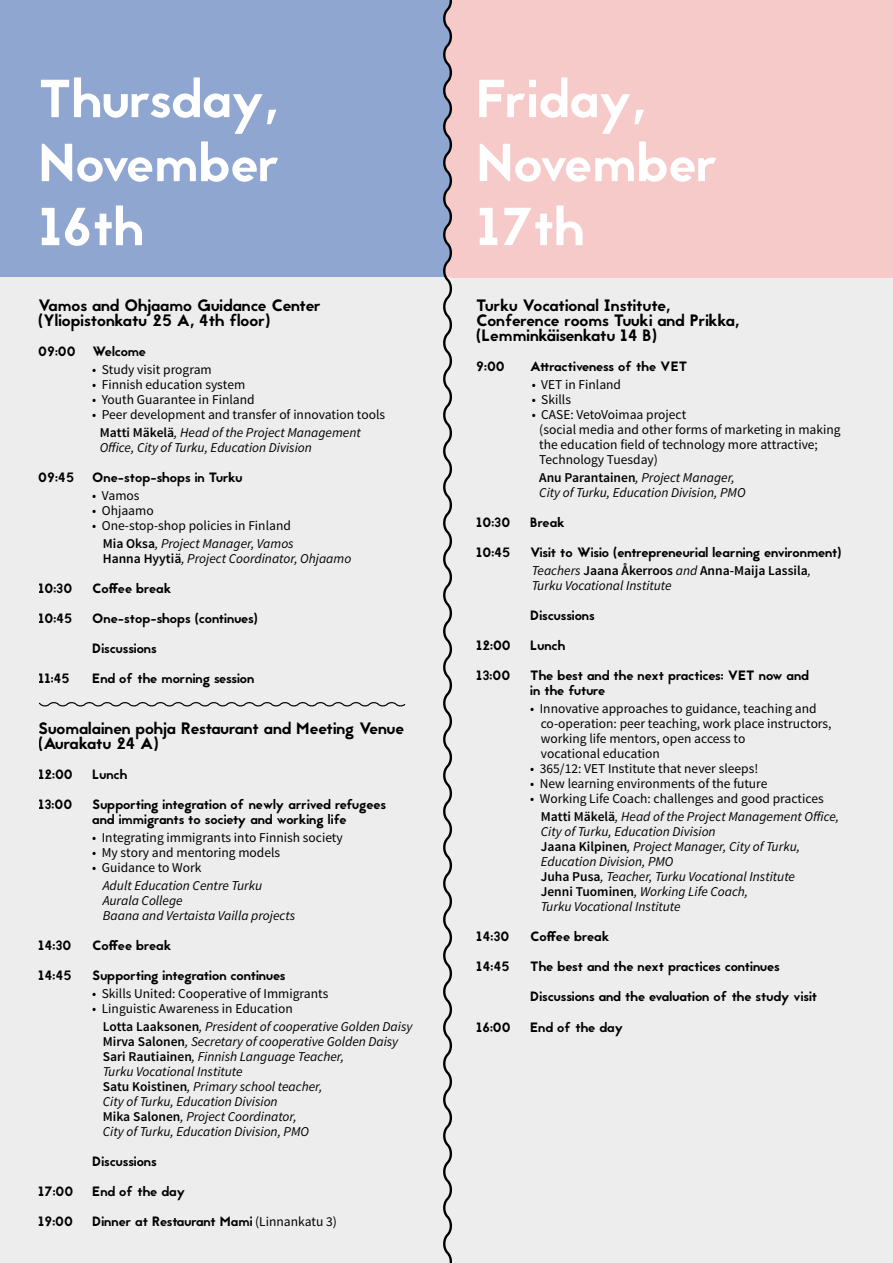
<style>
.page{position:relative;width:893px;height:1263px;background:#fff}
.page>*{position:absolute;margin:0;border:0;box-sizing:border-box;transform-origin:0 0}
.t1{font:53.4px/64.1px "Jaapokki";color:#fff;text-align:justify}
.t2{font:16.5px/15px "Jaapokki";color:#000}
.t3{font:13.5px/15px "Source Sans Pro";color:#000}
.t4{font:italic 13.5px/15px "Source Sans Pro";color:#000}
.t5{font:13.5px/15px "Jaapokki";color:#000}
.s1{font-weight:600}
.s2{font-style:italic}
.s3{font-weight:600;font-style:normal}
.s4{font-style:normal}
.s5{font-family:"Source Sans Pro"}
</style>
<div class="page">
<div style="left:0;top:0;width:445px;height:278px;background:#8fa7d0"></div>
<div style="left:0;top:278px;width:893px;height:985px;background:#ededed"></div>
<div style="left:445px;top:0;width:448px;height:278px;background:#f6cac9"></div>
<svg style="left:39px;top:702px;width:367px;height:5px"></svg>
<svg style="left:440px;top:0;width:12px;height:1263px"></svg>
<h1 class="t1" style="left:38px;top:68px;width:243px">Thursday, November 16th</h1>
<h1 class="t1" style="left:476px;top:68px;width:243px;text-align:left">Friday,<br>November<br>17th</h1>
<p class="t2" style="left:38px;top:298px;width:284px">Vamos and Ohjaamo Guidance Center (Yliopistonkatu 25 A, 4th floor)</p>
<p class="t5" style="left:38px;top:344px;width:109px">09:00 Welcome</p>
<p class="t3" style="left:92px;top:362px;width:121px">• Study visit program</p>
<p class="t3" style="left:92px;top:377px;width:155px">• Finnish education system</p>
<p class="t3" style="left:92px;top:392px;width:164px">• Youth Guarantee in Finland</p>
<p class="t3" style="left:100px;top:405px;width:287px;line-height:18px;text-indent:-8px">• Peer development and transfer of innovation tools<br><span class="s1">Matti Mäkelä</span><span class="s2">, Head of the Project Management</span></p>
<p class="t4" style="left:100px;top:440px;width:214px">Office, City of Turku, Education Division</p>
<p class="t5" style="left:38px;top:470px;width:37px">09:45</p>
<p class="t5" style="left:92px;top:470px;width:152px">One-stop-shops in Turku</p>
<p class="t3" style="left:92px;top:488px;width:49px">• Vamos</p>
<p class="t3" style="left:92px;top:503px;width:63px">• Ohjaamo</p>
<p class="t3" style="left:92px;top:516px;width:203px;line-height:18px;text-align:right">• One-stop-shop policies in Finland<br><span class="s1">Mia Oksa</span><span class="s2">, Project Manager, Vamos</span></p>
<p class="t4" style="left:103px;top:551px;width:250px"><span class="s3">Hanna Hyytiä</span>, Project Coordinator, Ohjaamo</p>
<p class="t5" style="left:38px;top:581px;width:35px">10:30</p>
<p class="t5" style="left:92px;top:581px;width:81px">Coffee break</p>
<p class="t5" style="left:38px;top:611px;width:36px">10:45</p>
<p class="t5" style="left:92px;top:611px;width:167px">One-stop-shops (continues)</p>
<p class="t5" style="left:92px;top:641px;width:66px">Discussions</p>
<p class="t5" style="left:38px;top:671px;width:33px">11:45</p>
<p class="t5" style="left:92px;top:671px;width:164px">End of the morning session</p>
<p class="t2" style="left:38px;top:721px;width:367px">Suomalainen pohja Restaurant and Meeting Venue (Aurakatu 24 A)</p>
<p class="t5" style="left:38px;top:767px;width:36px">12:00</p>
<p class="t5" style="left:92px;top:767px;width:37px">Lunch</p>
<p class="t5" style="left:38px;top:797px;width:35px">13:00</p>
<p class="t5" style="left:92px;top:797px;width:295px">Supporting integration of newly arrived refugees and immigrants to society and working life</p>
<p class="t3" style="left:92px;top:830px;width:252px">• Integrating immigrants into Finnish society</p>
<p class="t3" style="left:92px;top:845px;width:189px">• My story and mentoring models</p>
<p class="t3" style="left:92px;top:860px;width:111px">• Guidance to Work</p>
<p class="t4" style="left:103px;top:878px;width:194px">Adult Education Centre Turku<br>Aurala College<br>Baana and Vertaista Vailla projects</p>
<p class="t5" style="left:38px;top:938px;width:35px">14:30</p>
<p class="t5" style="left:92px;top:938px;width:81px">Coffee break</p>
<p class="t5" style="left:38px;top:968px;width:35px">14:45</p>
<p class="t5" style="left:92px;top:968px;width:195px">Supporting integration continues</p>
<p class="t3" style="left:92px;top:986px;width:238px">• Skills United: Cooperative of Immigrants</p>
<p class="t4" style="left:103px;top:999px;width:311px;line-height:18px;text-indent:-11px"><span class="s4">• Linguistic Awareness in Education<br></span><span class="s3">Lotta Laaksonen</span>, President of cooperative Golden Daisy</p>
<p class="t4" style="left:103px;top:1034px;width:297px"><span class="s3">Mirva Salonen</span>, Secretary of cooperative Golden Daisy <span class="s3">Sari Rautiainen</span>, Finnish Language Teacher,<br>Turku Vocational Institute<br><span class="s3">Satu Koistinen</span>, Primary school teacher,<br>City of Turku, Education Division<br><span class="s3">Mika Salonen</span>, Project Coordinator,<br>City of Turku, Education Division, PMO</p>
<p class="t5" style="left:92px;top:1154px;width:66px">Discussions</p>
<p class="t5" style="left:38px;top:1184px;width:37px">17:00</p>
<p class="t5" style="left:92px;top:1184px;width:94px">End of the day</p>
<p class="t5" style="left:38px;top:1214px;width:36px">19:00</p>
<p class="t5" style="left:92px;top:1214px;width:246px">Dinner at Restaurant Mami <span class="s5">(Linnankatu 3)</span></p>
<p class="t2" style="left:476px;top:298px;width:264px">Turku Vocational Institute,<br>Conference rooms Tuuki and Prikka, (Lemminkäisenkatu 14 B)</p>
<p class="t5" style="left:476px;top:359px;width:30px">9:00</p>
<p class="t5" style="left:530px;top:359px;width:158px">Attractiveness of the VET</p>
<p class="t3" style="left:532px;top:377px;width:91px">• VET in Finland</p>
<p class="t3" style="left:532px;top:392px;width:41px">• Skills</p>
<p class="t3" style="left:539px;top:407px;width:303px;text-indent:-8px">• CASE: VetoVoimaa project<br>(social media and other forms of marketing in making the education field of technology more attractive; Technology Tuesday)</p>
<p class="t4" style="left:539px;top:470px;width:208px"><span class="s3">Anu Parantainen</span>, Project Manager,<br>City of Turku, Education Division, PMO</p>
<p class="t5" style="left:476px;top:515px;width:35px">10:30</p>
<p class="t5" style="left:530px;top:515px;width:36px">Break</p>
<p class="t5" style="left:476px;top:545px;width:36px">10:45</p>
<p class="t5" style="left:530px;top:545px;width:313px">Visit to Wisio (entrepreneurial learning environment)</p>
<p class="t4" style="left:532px;top:563px;width:281px">Teachers <span class="s3">Jaana Åkerroos</span> and <span class="s3">Anna-Maija Lassila</span>,<br>Turku Vocational Institute</p>
<p class="t5" style="left:530px;top:608px;width:66px">Discussions</p>
<p class="t5" style="left:476px;top:638px;width:36px">12:00</p>
<p class="t5" style="left:530px;top:638px;width:37px">Lunch</p>
<p class="t5" style="left:476px;top:668px;width:35px">13:00</p>
<p class="t5" style="left:530px;top:668px;width:280px">The best and the next practices: VET now and in the future</p>
<p class="t3" style="left:541px;top:701px;width:292px;text-indent:-11px">• Innovative approaches to guidance, teaching and co-operation: peer teaching, work place instructors, working life mentors, open access to<br>vocational education</p>
<p class="t3" style="left:530px;top:761px;width:229px">• 365/12: VET Institute that never sleeps!</p>
<p class="t3" style="left:530px;top:776px;width:239px">• New learning environments of the future</p>
<p class="t3" style="left:541px;top:789px;width:300px;line-height:18px;text-indent:-11px">• Working Life Coach: challenges and good practices<br><span class="s1">Matti Mäkelä</span><span class="s2">, Head of the Project Management Office,</span></p>
<p class="t4" style="left:541px;top:824px;width:261px">City of Turku, Education Division<br><span class="s3">Jaana Kilpinen</span>, Project Manager, City of Turku, Education Division, PMO<br><span class="s3">Juha Pusa</span>, Teacher, Turku Vocational Institute <span class="s3">Jenni Tuominen</span>, Working Life Coach,<br>Turku Vocational Institute</p>
<p class="t5" style="left:476px;top:929px;width:35px">14:30</p>
<p class="t5" style="left:530px;top:929px;width:81px">Coffee break</p>
<p class="t5" style="left:476px;top:959px;width:35px">14:45</p>
<p class="t5" style="left:530px;top:959px;width:251px">The best and the next practices continues</p>
<p class="t5" style="left:530px;top:989px;width:288px">Discussions and the evaluation of the study visit</p>
<p class="t5" style="left:476px;top:1020px;width:36px">16:00</p>
<p class="t5" style="left:530px;top:1020px;width:94px">End of the day</p>
</div>
